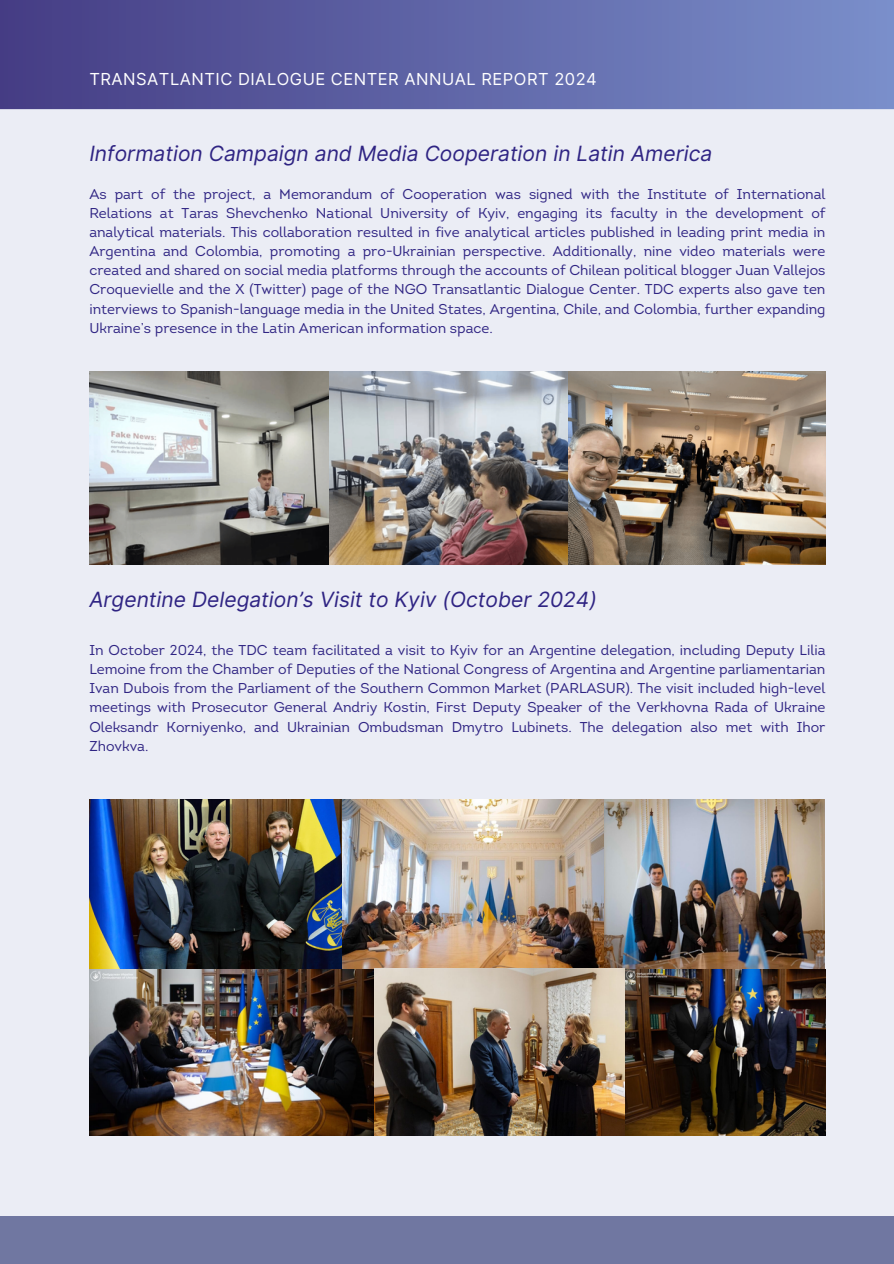
<style>
.page{position:relative;width:894px;height:1264px;background:#fff}
.page>*{position:absolute;margin:0;border:0;box-sizing:border-box;transform-origin:0 0}
.t1{font:italic 21px "Inter";color:#2f2483}
.t2{font:16.5px "Inter";letter-spacing:.03em;color:#fff}
.t3{font:14.25px/19.2px "Intro";color:#2f2483;text-align:justify}
</style>
<div class="page">
<div style="left:0;top:0;width:893px;height:109px;background:linear-gradient(to right,#453c84,#7a8fca)"></div>
<div style="left:0;top:109px;width:893px;height:1106px;background:#e8ebf4"></div>
<div style="left:0;top:1215px;width:893px;height:48px;background:#7077a1"></div>
<img style="left:89px;top:372px;width:735px;height:192px">
<img style="left:89px;top:800px;width:736px;height:335px">
<p class="t2" style="left:89px;top:69px;width:509px">TRANSATLANTIC DIALOGUE CENTER ANNUAL REPORT 2024</p>
<h1 class="t1" style="left:89px;top:140px;width:624px">Information Campaign and Media Cooperation in Latin America</h1>
<p class="t3" style="left:89px;top:185px;width:737px">As part of the project, a Memorandum of Cooperation was signed with the Institute of International Relations at Taras Shevchenko National University of Kyiv, engaging its faculty in the development of analytical materials. This collaboration resulted in five analytical articles published in leading print media in Argentina and Colombia, promoting a pro-Ukrainian perspective. Additionally, nine video materials were created and shared on social media platforms through the accounts of Chilean political blogger Juan Vallejos Croquevielle and the X (Twitter) page of the NGO Transatlantic Dialogue Center. TDC experts also gave ten interviews to Spanish-language media in the United States, Argentina, Chile, and Colombia, further expanding Ukraine’s presence in the Latin American information space.</p>
<p class="t1" style="left:89px;top:586px;width:509px">Argentine Delegation’s Visit to Kyiv (October 2024)</p>
<p class="t3" style="left:89px;top:642px;width:737px">In October 2024, the TDC team facilitated a visit to Kyiv for an Argentine delegation, including Deputy Lilia Lemoine from the Chamber of Deputies of the National Congress of Argentina and Argentine parliamentarian Ivan Dubois from the Parliament of the Southern Common Market (PARLASUR). The visit included high-level meetings with Prosecutor General Andriy Kostin, First Deputy Speaker of the Verkhovna Rada of Ukraine Oleksandr Korniyenko, and Ukrainian Ombudsman Dmytro Lubinets. The delegation also met with Ihor Zhovkva.</p>
</div>
